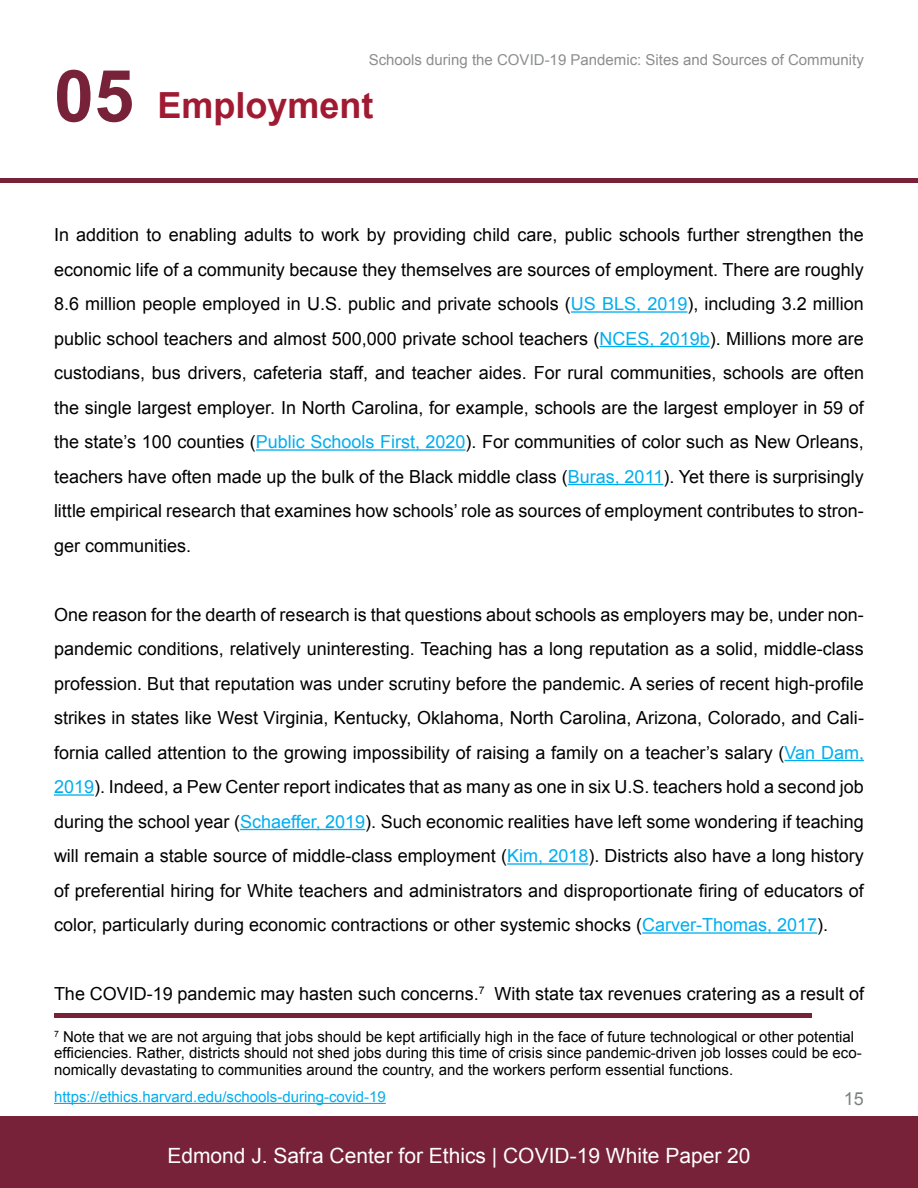
<style>
.page{position:relative;width:918px;height:1188px;background:#fff}
.page>*{position:absolute;margin:0;border:0;box-sizing:border-box;transform-origin:0 0}
.t1{font:700 36px "Arial";color:#a01a32}
.t2{font:21px "Arial";color:#fff}
.t3{font:18px/34.5px "Arial";color:#000;text-align:justify}
.t4{font:18px "Arial";color:#7e8082}
.t5{font:15px/16.5px "Arial";color:#000}
.t6{font:15px "Arial";color:#8b8d8f}
.t7{font:15px "Arial";color:#00aeef}
.s1{font-size:72px;color:#772239}
.s2{color:#00aeef}
</style>
<div class="page">
<div style="left:0;top:1116px;width:918px;height:72px;background:#772239"></div>
<div style="left:0;top:178px;width:918px;height:5px;background:#772239"></div>
<hr style="left:571px;top:311px;width:116px;height:2px;background:#00aeef">
<hr style="left:599px;top:346px;width:111px;height:1px;background:#00aeef">
<hr style="left:256px;top:449px;width:210px;height:2px;background:#00aeef">
<hr style="left:568px;top:484px;width:95px;height:1px;background:#00aeef">
<hr style="left:785px;top:760px;width:79px;height:1px;background:#00aeef">
<hr style="left:54px;top:794px;width:40px;height:2px;background:#00aeef">
<hr style="left:240px;top:829px;width:125px;height:1px;background:#00aeef">
<hr style="left:507px;top:863px;width:81px;height:2px;background:#00aeef">
<hr style="left:642px;top:932px;width:175px;height:2px;background:#00aeef">
<hr style="left:54px;top:1103px;width:332px;height:1px;background:#00aeef">
<hr style="left:54px;top:1013px;width:758px;height:4px;background:#772239">
<p class="t6" style="left:369px;top:50px;width:497px">Schools during the COVID-19 Pandemic: Sites and Sources of Community</p>
<h1 class="t1" style="left:54px;top:81px;width:321px"><span class="s1">05</span> Employment</h1>
<p class="t3" style="left:54px;top:218px;width:812px">In addition to enabling adults to work by providing child care, public schools further strengthen the economic life of a community because they themselves are sources of employment. There are roughly 8.6 million people employed in U.S. public and private schools (<span class="s2">US BLS, 2019</span>), including 3.2 million public school teachers and almost 500,000 private school teachers (<span class="s2">NCES, 2019b</span>). Millions more are custodians, bus drivers, cafeteria staff, and teacher aides. For rural communities, schools are often the single largest employer. In North Carolina, for example, schools are the largest employer in 59 of the state’s 100 counties (<span class="s2">Public Schools First, 2020</span>). For communities of color such as New Orleans, teachers have often made up the bulk of the Black middle class (<span class="s2">Buras, 2011</span>). Yet there is surprisingly little empirical research that examines how schools’ role as sources of employment contributes to stron&shy;ger communities.</p>
<p class="t3" style="left:54px;top:597px;width:812px">One reason for the dearth of research is that questions about schools as employers may be, under non&shy;pandemic conditions, relatively uninteresting. Teaching has a long reputation as a solid, middle-class profession. But that reputation was under scrutiny before the pandemic. A series of recent high-profile strikes in states like West Virginia, Kentucky, Oklahoma, North Carolina, Arizona, Colorado, and Cali&shy;fornia called attention to the growing impossibility of raising a family on a teacher’s salary (<span class="s2">Van Dam, 2019</span>). Indeed, a Pew Center report indicates that as many as one in six U.S. teachers hold a second job during the school year (<span class="s2">Schaeffer, 2019</span>). Such economic realities have left some wondering if teaching will remain a stable source of middle-class employment (<span class="s2">Kim, 2018</span>). Districts also have a long history of preferential hiring for White teachers and administrators and disproportionate firing of educators of color, particularly during economic contractions or other systemic shocks (<span class="s2">Carver-Thomas, 2017</span>).</p>
<p class="t3" style="left:54px;top:977px;width:812px">The COVID-19 pandemic may hasten such concerns.<sup>7</sup> With state tax revenues cratering as a result of</p>
<p class="t5" style="left:54px;top:1028px;width:809px"><sup>7</sup> Note that we are not arguing that jobs should be kept artificially high in the face of future technological or other potential efficiencies. Rather, districts should not shed jobs during this time of crisis since pandemic-driven job losses could be eco&shy;nomically devastating to communities around the country, and the workers perform essential functions.</p>
<p class="t7" style="left:54px;top:1087px;width:333px">https://ethics.harvard.edu/schools-during-covid-19</p>
<p class="t2" style="left:167px;top:1142px;width:585px">Edmond J. Safra Center for Ethics | COVID-19 White Paper 20</p>
<p class="t4" style="left:844px;top:1086px;width:22px">15</p>
</div>
